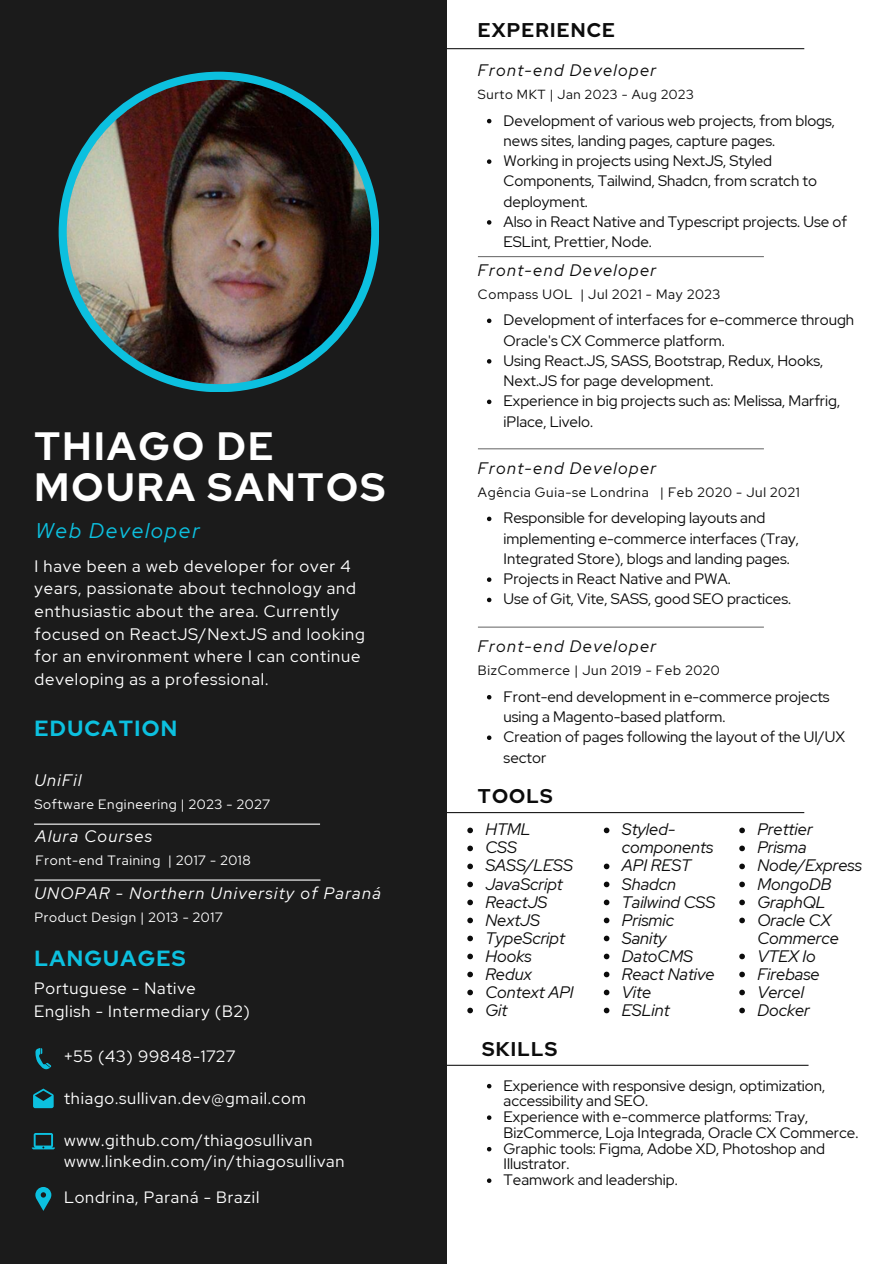
<style>
.page{position:relative;width:894px;height:1264px;background:#fff}
.page>*{position:absolute;margin:0;border:0;box-sizing:border-box;transform-origin:0 0}
.t1{font:700 39.45px/41.7px "Red Hat Display";letter-spacing:.06em;color:#fff}
.t2{font:700 21.9px "Red Hat Display";letter-spacing:.06em;color:#0cc0df}
.t3{font:italic 21.15px "Red Hat Display";letter-spacing:.08em;color:#0cc0df}
.t4{font:700 19.8px "Red Hat Display";letter-spacing:.06em;color:#0c0c0c}
.t5{font:italic 16.65px/18px "Red Hat Display";color:#0c0c0c}
.t6{font:16.65px/22.5px "Red Hat Display";letter-spacing:.05em;color:#fff}
.t7{font:italic 16.65px "Red Hat Display";letter-spacing:.08em;color:#0c0c0c}
.t8{font:italic 16.65px "Red Hat Display";letter-spacing:.08em;color:#fff}
.t9{font:16.35px "Red Hat Display";letter-spacing:.05em;color:#fff}
.t10{font:15.15px/20.2px "Red Hat Display";color:#0c0c0c}
.t11{font:13.5px "Red Hat Display";letter-spacing:.05em;color:#0c0c0c}
.t12{font:13.5px "Red Hat Display";letter-spacing:.05em;color:#fff}
.t13{font:13.2px "Red Hat Display";letter-spacing:.05em;color:#0c0c0c}
</style>
<div class="page">
<div style="left:0;top:0;width:446px;height:1263px;background:#1b1b1b"></div>
<div style="left:59px;top:72px;width:320px;height:320px;background:#0cc0df;border-radius:50%"></div>
<svg style="left:35px;top:1187px;width:16px;height:23px"></svg>
<img style="left:67px;top:80px;width:304px;height:304px;border-radius:50%">
<hr style="left:429px;top:48px;width:375px;height:1px;background:#1b1b1b">
<hr style="left:429px;top:812px;width:375px;height:1px;background:#1b1b1b">
<hr style="left:433px;top:1064px;width:375px;height:1px;background:#1b1b1b">
<svg style="left:487px;top:119px;width:4px;height:4px"></svg>
<svg style="left:487px;top:159px;width:4px;height:5px"></svg>
<svg style="left:487px;top:220px;width:4px;height:5px"></svg>
<svg style="left:487px;top:318px;width:4px;height:5px"></svg>
<svg style="left:487px;top:359px;width:4px;height:4px"></svg>
<svg style="left:487px;top:399px;width:4px;height:5px"></svg>
<svg style="left:487px;top:516px;width:4px;height:5px"></svg>
<svg style="left:487px;top:577px;width:4px;height:5px"></svg>
<svg style="left:487px;top:597px;width:4px;height:5px"></svg>
<svg style="left:487px;top:695px;width:4px;height:4px"></svg>
<svg style="left:487px;top:735px;width:4px;height:5px"></svg>
<svg style="left:467px;top:827px;width:6px;height:6px"></svg>
<svg style="left:467px;top:845px;width:6px;height:6px"></svg>
<svg style="left:467px;top:863px;width:6px;height:6px"></svg>
<svg style="left:467px;top:881px;width:6px;height:6px"></svg>
<svg style="left:467px;top:899px;width:6px;height:6px"></svg>
<svg style="left:467px;top:917px;width:6px;height:6px"></svg>
<svg style="left:467px;top:935px;width:6px;height:6px"></svg>
<svg style="left:467px;top:953px;width:6px;height:6px"></svg>
<svg style="left:467px;top:971px;width:6px;height:6px"></svg>
<svg style="left:467px;top:989px;width:6px;height:6px"></svg>
<svg style="left:467px;top:1007px;width:6px;height:6px"></svg>
<svg style="left:603px;top:827px;width:6px;height:6px"></svg>
<svg style="left:603px;top:863px;width:6px;height:6px"></svg>
<svg style="left:603px;top:881px;width:6px;height:6px"></svg>
<svg style="left:603px;top:899px;width:6px;height:6px"></svg>
<svg style="left:603px;top:917px;width:6px;height:6px"></svg>
<svg style="left:603px;top:935px;width:6px;height:6px"></svg>
<svg style="left:603px;top:953px;width:6px;height:6px"></svg>
<svg style="left:603px;top:971px;width:6px;height:6px"></svg>
<svg style="left:603px;top:989px;width:6px;height:6px"></svg>
<svg style="left:603px;top:1007px;width:6px;height:6px"></svg>
<svg style="left:739px;top:827px;width:5px;height:6px"></svg>
<svg style="left:739px;top:845px;width:5px;height:6px"></svg>
<svg style="left:739px;top:863px;width:5px;height:6px"></svg>
<svg style="left:739px;top:881px;width:5px;height:6px"></svg>
<svg style="left:739px;top:899px;width:5px;height:6px"></svg>
<svg style="left:739px;top:917px;width:5px;height:6px"></svg>
<svg style="left:739px;top:953px;width:5px;height:6px"></svg>
<svg style="left:739px;top:971px;width:5px;height:6px"></svg>
<svg style="left:739px;top:989px;width:5px;height:6px"></svg>
<svg style="left:739px;top:1007px;width:5px;height:6px"></svg>
<svg style="left:487px;top:1083px;width:4px;height:5px"></svg>
<svg style="left:487px;top:1115px;width:4px;height:4px"></svg>
<svg style="left:487px;top:1147px;width:4px;height:4px"></svg>
<svg style="left:487px;top:1178px;width:4px;height:4px"></svg>
<svg style="left:32px;top:1133px;width:23px;height:16px"></svg>
<svg style="left:33px;top:1088px;width:21px;height:20px"></svg>
<svg style="left:35px;top:1048px;width:16px;height:21px"></svg>
<hr style="left:34px;top:879px;width:286px;height:1px;background:#fff">
<hr style="left:34px;top:823px;width:286px;height:1px;background:#fff">
<hr style="left:478px;top:256px;width:285px;height:1px;background:#737373">
<hr style="left:478px;top:448px;width:285px;height:1px;background:#737373">
<hr style="left:478px;top:626px;width:285px;height:1px;background:#737373">
<h1 class="t1" style="left:34px;top:425px;width:352px">THIAGO DE<br>MOURA SANTOS</h1>
<h3 class="t3" style="left:36px;top:516px;width:165px">Web Developer</h3>
<h4 class="t6" style="left:34px;top:555px;width:332px">I have been a web developer for over 4 years, passionate about technology and enthusiastic about the area. Currently focused on ReactJS/NextJS and looking for an environment where I can continue developing as a professional.</h4>
<p class="t2" style="left:34px;top:713px;width:144px">EDUCATION</p>
<p class="t8" style="left:34px;top:769px;width:48px">UniFil</p>
<p class="t12" style="left:34px;top:795px;width:237px">Software Engineering | 2023 - 2027</p>
<p class="t8" style="left:36px;top:825px;width:118px">Alura Courses</p>
<h4 class="t12" style="left:36px;top:851px;width:217px">Front-end Training | 2017 - 2018</h4>
<p class="t8" style="left:34px;top:882px;width:347px">UNOPAR - Northern University of Paraná</p>
<h4 class="t12" style="left:34px;top:908px;width:189px">Product Design | 2013 - 2017</h4>
<p class="t2" style="left:34px;top:943px;width:153px">LANGUAGES</p>
<p class="t9" style="left:34px;top:977px;width:163px">Portuguese - Native</p>
<p class="t9" style="left:34px;top:1000px;width:217px">English - Intermediary (B2)</p>
<h2 class="t9" style="left:64px;top:1045px;width:172px">+55 (43) 99848-1727</h2>
<p class="t9" style="left:64px;top:1087px;width:243px">thiago.sullivan.dev@gmail.com</p>
<p class="t9" style="left:64px;top:1128px;width:250px">www.github.com/thiagosullivan</p>
<p class="t9" style="left:64px;top:1150px;width:282px">www.linkedin.com/in/thiagosullivan</p>
<p class="t9" style="left:64px;top:1186px;width:197px">Londrina, Paraná - Brazil</p>
<h2 class="t4" style="left:478px;top:16px;width:138px">EXPERIENCE</h2>
<p class="t7" style="left:478px;top:59px;width:180px">Front-end Developer</p>
<h4 class="t13" style="left:478px;top:85px;width:217px">Surto MKT | Jan 2023 - Aug 2023</h4>
<h4 class="t10" style="left:503px;top:110px;width:332px">Development of various web projects, from blogs, news sites, landing pages, capture pages.</h4>
<p class="t10" style="left:503px;top:151px;width:315px">Working in projects using NextJS, Styled<br>Components, Tailwind, Shadcn, from scratch to deployment.</p>
<h4 class="t10" style="left:503px;top:211px;width:345px">Also in React Native and Typescript projects. Use of<br>ESLint, Prettier, Node.</h4>
<p class="t11" style="left:478px;top:285px;width:244px">Compass UOL | Jul 2021 - May 2023</p>
<p class="t7" style="left:478px;top:258px;width:180px">Front-end Developer</p>
<p class="t10" style="left:503px;top:310px;width:352px">Development of interfaces for e-commerce through<br>Oracle's CX Commerce platform.</p>
<h4 class="t10" style="left:503px;top:350px;width:321px">Using React.JS, SASS, Bootstrap, Redux, Hooks,<br>Next.JS for page development.</h4>
<p class="t10" style="left:503px;top:391px;width:338px">Experience in big projects such as: Melissa, Marfrig, iPlace, Livelo.</p>
<p class="t7" style="left:478px;top:456px;width:180px">Front-end Developer</p>
<h2 class="t11" style="left:478px;top:483px;width:323px">Agência Guia-se Londrina | Feb 2020 - Jul 2021</h2>
<h4 class="t10" style="left:503px;top:508px;width:297px">Responsible for developing layouts and implementing e-commerce interfaces (Tray,<br>Integrated Store), blogs and landing pages.</h4>
<h4 class="t10" style="left:503px;top:568px;width:228px">Projects in React Native and PWA.</h4>
<p class="t10" style="left:503px;top:589px;width:289px">Use of Git, Vite, SASS, good SEO practices.</p>
<p class="t7" style="left:478px;top:635px;width:180px">Front-end Developer</p>
<h4 class="t11" style="left:478px;top:661px;width:243px">BizCommerce | Jun 2019 - Feb 2020</h4>
<h4 class="t10" style="left:503px;top:686px;width:327px">Front-end development in e-commerce projects using a Magento-based platform.</h4>
<h2 class="t10" style="left:503px;top:726px;width:343px">Creation of pages following the layout of the UI/UX sector</h2>
<h4 class="t4" style="left:478px;top:782px;width:76px">TOOLS</h4>
<p class="t5" style="left:485px;top:820px;width:47px">HTML</p>
<p class="t5" style="left:485px;top:838px;width:33px">CSS</p>
<p class="t5" style="left:485px;top:856px;width:89px">SASS/LESS</p>
<h4 class="t5" style="left:485px;top:874px;width:79px">JavaScript</h4>
<p class="t5" style="left:485px;top:892px;width:63px">ReactJS</p>
<p class="t5" style="left:485px;top:910px;width:56px">NextJS</p>
<p class="t5" style="left:485px;top:928px;width:81px">TypeScript</p>
<p class="t5" style="left:485px;top:946px;width:48px">Hooks</p>
<h4 class="t5" style="left:485px;top:964px;width:48px">Redux</h4>
<p class="t5" style="left:485px;top:982px;width:90px">Context API</p>
<p class="t5" style="left:485px;top:1000px;width:24px">Git</p>
<p class="t4" style="left:482px;top:1035px;width:76px">SKILLS</p>
<p class="t5" style="left:621px;top:820px;width:93px">Styled&shy;components</p>
<p class="t5" style="left:621px;top:856px;width:71px">API REST</p>
<h4 class="t5" style="left:621px;top:874px;width:55px">Shadcn</h4>
<p class="t5" style="left:621px;top:892px;width:95px">Tailwind CSS</p>
<p class="t5" style="left:621px;top:910px;width:54px">Prismic</p>
<p class="t5" style="left:621px;top:928px;width:46px">Sanity</p>
<h2 class="t5" style="left:621px;top:946px;width:73px">DatoCMS</h2>
<p class="t5" style="left:621px;top:964px;width:94px">React Native</p>
<p class="t5" style="left:621px;top:982px;width:31px">Vite</p>
<p class="t5" style="left:621px;top:1000px;width:49px">ESLint</p>
<p class="t5" style="left:757px;top:820px;width:57px">Prettier</p>
<p class="t5" style="left:757px;top:838px;width:51px">Prisma</p>
<p class="t5" style="left:757px;top:856px;width:106px">Node/Express</p>
<p class="t5" style="left:757px;top:874px;width:76px">MongoDB</p>
<p class="t5" style="left:757px;top:892px;width:70px">GraphQL</p>
<p class="t5" style="left:757px;top:910px;width:83px">Oracle CX<br>Commerce</p>
<p class="t5" style="left:757px;top:946px;width:60px">VTEX Io</p>
<p class="t5" style="left:757px;top:964px;width:64px">Firebase</p>
<p class="t5" style="left:757px;top:982px;width:48px">Vercel</p>
<p class="t5" style="left:757px;top:1000px;width:54px">Docker</p>
<p class="t10" style="left:503px;top:1077px;width:323px;line-height:15.8px">Experience with responsive design, optimization, accessibility and SEO.</p>
<p class="t10" style="left:503px;top:1108px;width:356px;line-height:15.8px">Experience with e-commerce platforms: Tray,<br>BizCommerce, Loja Integrada, Oracle CX Commerce.</p>
<p class="t10" style="left:503px;top:1140px;width:323px;line-height:15.8px">Graphic tools: Figma, Adobe XD, Photoshop and<br>Illustrator.</p>
<p class="t10" style="left:503px;top:1169px;width:176px">Teamwork and leadership.</p>
</div>
